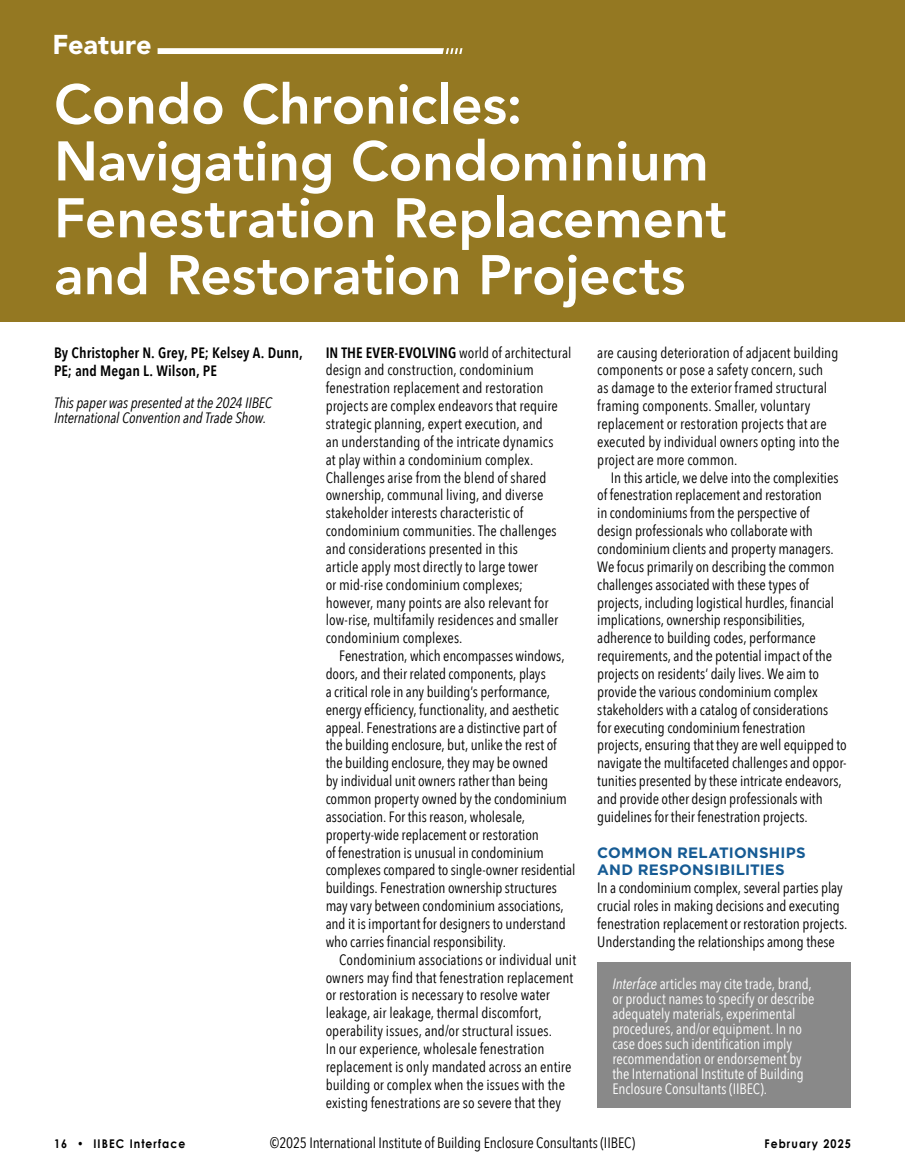
<style>
.page{position:relative;width:905px;height:1175px;background:#fff}
.page>*{position:absolute;margin:0;border:0;box-sizing:border-box;transform-origin:0 0}
.t1{font:800 55.2px/56.8px "Avenir LT Std";letter-spacing:-.005em;color:#fff}
.t2{font:900 27px "Avenir LT Std";color:#fff}
.t3{font:15px/17.9px "Avenir Next Condensed";color:#000}
.t4{font:15px/15px "Avenir Next Condensed";letter-spacing:-.005em;color:#fff}
.t5{font:italic 15px/15px "Avenir Next Condensed";letter-spacing:-.005em;color:#000}
.t6{font:600 15px/17.9px "Avenir Next Condensed";letter-spacing:.005em;color:#000}
.t7{font:700 15px/17.9px "Gotham";letter-spacing:.015em;color:#165b94}
.t8{font:700 12px "Century Gothic";letter-spacing:.1em;color:#000;scale:.9 1}
.s1{font-weight:600}
.s2{font-style:italic}
</style>
<div class="page">
<div style="left:0;top:0;width:904px;height:322px;background:#947822"></div>
<svg style="left:158px;top:48px;width:304px;height:6px;background:#f8f6f1"></svg>
<div style="left:597px;top:962px;width:253px;height:145px;background:#898989"></div>
<h2 class="t2" style="left:52px;top:28px;width:101px">Feature</h2>
<h1 class="t1" style="left:54px;top:76px;width:674px">Condo Chronicles:<br>Navigating Condominium<br>Fenestration Replacement and Restoration Projects</h1>
<p class="t3" style="left:326px;top:343px;width:247px"><span class="s1">IN THE EVER-EVOLVING</span> world of architectural design and construction, condominium fenestration replacement and restoration projects are complex endeavors that require strategic planning, expert execution, and<br>an understanding of the intricate dynamics<br>at play within a condominium complex.<br>Challenges arise from the blend of shared ownership, communal living, and diverse stakeholder interests characteristic of condominium communities. The challenges and considerations presented in this<br>article apply most directly to large tower<br>or mid-rise condominium complexes; however, many points are also relevant for low-rise, multifamily residences and smaller condominium complexes.</p>
<p class="t3" style="left:326px;top:646px;width:251px;text-indent:14px">Fenestration, which encompasses windows, doors, and their related components, plays<br>a critical role in any building’s performance, energy efficiency, functionality, and aesthetic appeal. Fenestrations are a distinctive part of the building enclosure, but, unlike the rest of the building enclosure, they may be owned<br>by individual unit owners rather than being common property owned by the condominium association. For this reason, wholesale, property-wide replacement or restoration<br>of fenestration is unusual in condominium complexes compared to single-owner residential buildings. Fenestration ownership structures may vary between condominium associations, and it is important for designers to understand who carries financial responsibility.</p>
<p class="t3" style="left:326px;top:949px;width:252px;text-indent:14px">Condominium associations or individual unit owners may find that fenestration replacement or restoration is necessary to resolve water leakage, air leakage, thermal discomfort, operability issues, and/or structural issues.<br>In our experience, wholesale fenestration replacement is only mandated across an entire building or complex when the issues with the existing fenestrations are so severe that they</p>
<p class="t6" style="left:54px;top:343px;width:250px">By Christopher N. Grey, PE; Kelsey A. Dunn,<br>PE; and Megan L. Wilson, PE</p>
<p class="t3" style="left:597px;top:343px;width:244px">are causing deterioration of adjacent building components or pose a safety concern, such<br>as damage to the exterior framed structural framing components. Smaller, voluntary replacement or restoration projects that are executed by individual owners opting into the project are more common.</p>
<p class="t3" style="left:597px;top:468px;width:251px;text-indent:14px">In this article, we delve into the complexities of fenestration replacement and restoration<br>in condominiums from the perspective of design professionals who collaborate with condominium clients and property managers.<br>We focus primarily on describing the common challenges associated with these types of projects, including logistical hurdles, financial implications, ownership responsibilities, adherence to building codes, performance requirements, and the potential impact of the projects on residents’ daily lives. We aim to provide the various condominium complex stakeholders with a catalog of considerations<br>for executing condominium fenestration projects, ensuring that they are well equipped to navigate the multifaceted challenges and oppor&shy;tunities presented by these intricate endeavors, and provide other design professionals with guidelines for their fenestration projects.</p>
<p class="t7" style="left:597px;top:843px;width:210px">COMMON RELATIONSHIPS<br>AND RESPONSIBILITIES</p>
<p class="t3" style="left:597px;top:878px;width:251px">In a condominium complex, several parties play crucial roles in making decisions and executing fenestration replacement or restoration projects.<br>Understanding the relationships among these</p>
<p class="t4" style="left:612px;top:975px;width:204px"><span class="s2">Interface</span> articles may cite trade, brand, or product names to specify or describe adequately materials, experimental procedures, and/or equipment. In no case does such identification imply recommendation or endorsement by the International Institute of Building Enclosure Consultants (IIBEC).</p>
<p class="t5" style="left:54px;top:395px;width:219px">This paper was presented at the 2024 IIBEC<br>International Convention and Trade Show.</p>
<p class="t8" style="left:54px;top:1136px;width:147px">16 • IIBEC Interface</p>
<p class="t3" style="left:270px;top:1132px;width:367px">©2025 International Institute of Building Enclosure Consultants (IIBEC)</p>
<p class="t8" style="left:764px;top:1136px;width:98px">February 2025</p>
</div>
